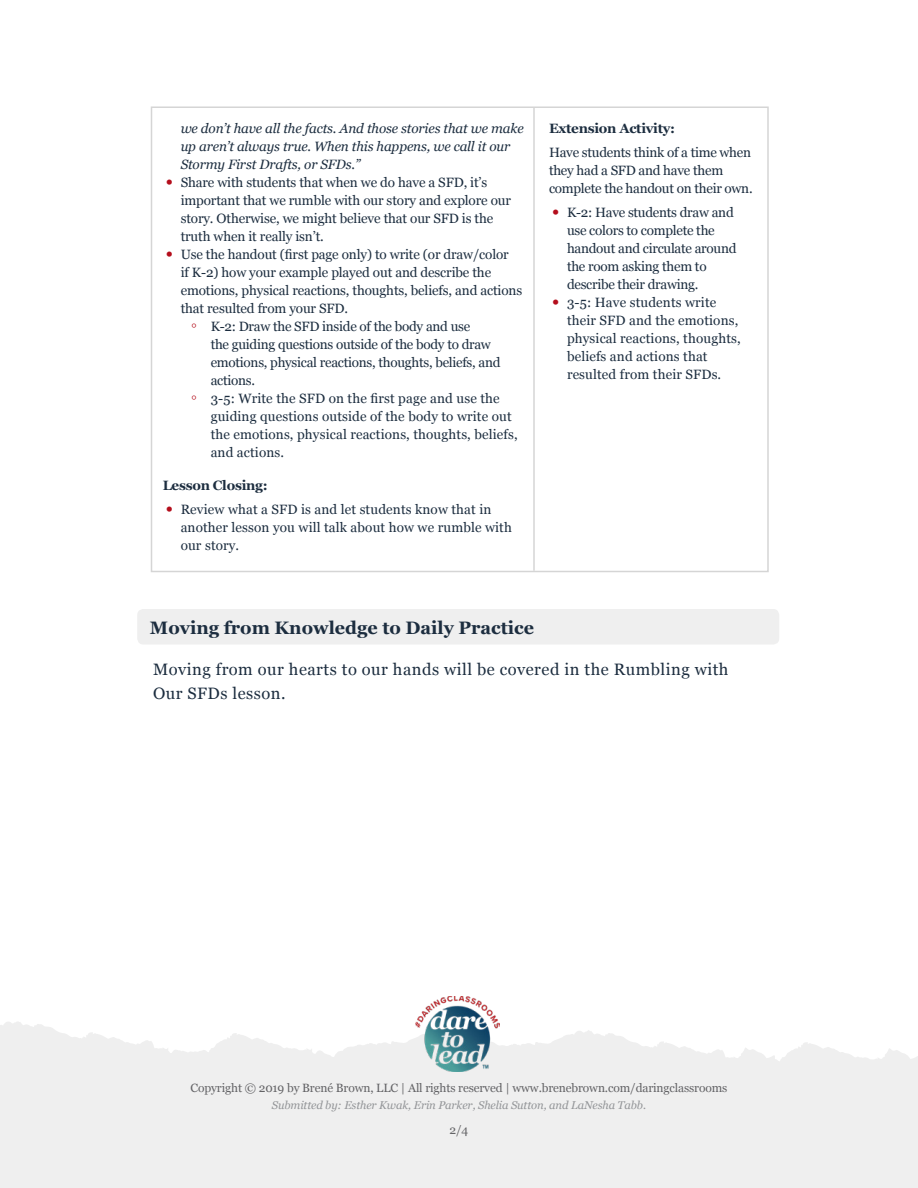
<style>
.page{position:relative;width:918px;height:1188px;background:#fff}
.page>*{position:absolute;margin:0;border:0;box-sizing:border-box;transform-origin:0 0}
.t1{font:700 18px "Georgia";color:#1c2d3f}
.t2{font:16.5px/24px "Georgia";letter-spacing:.03em;color:#1c2d3f}
.t3{font:13.5px/18px "Georgia";letter-spacing:-.01em;color:#1c2d3f}
.t4{font:13.5px/18px "Georgia";letter-spacing:.01em;color:#1c2d3f}
.t5{font:italic 13.5px/18px "Georgia";letter-spacing:-.01em;color:#1c2d3f}
.t6{font:700 13.5px "Georgia";letter-spacing:-.02em;color:#1c2d3f}
.t7{font:12px "Georgia";letter-spacing:-.01em;color:#636366}
.t8{font:italic 11.25px "Georgia";letter-spacing:-.01em;color:#939598}
.s1{font-weight:700;font-style:italic;font-size:16.5px;color:#b40e1c}
</style>
<div class="page">
<div style="left:151px;top:106px;width:618px;height:466px;background:#fff;border:2px solid #d5d5d5"></div>
<hr style="left:533px;top:107px;width:2px;height:464px;background:#d5d5d5">
<div style="left:137px;top:609px;width:642px;height:36px;background:#efefef;border-radius:6px"></div>
<svg style="left:0;top:1022px;width:918px;height:166px;fill:#efefef"></svg>
<img style="left:416px;top:996px;width:84px;height:76px">
<p class="t5" style="left:181px;top:119px;width:345px">we don’t have all the facts. And those stories that we make up aren’t always true. When this happens, we call it our<br>Stormy First Drafts, or SFDs.”</p>
<p class="t3" style="left:181px;top:173px;width:332px;text-indent:-15px"><span class="s1">•</span> Share with students that when we do have a SFD, it’s important that we rumble with our story and explore our story. Otherwise, we might believe that our SFD is the truth when it really isn’t.</p>
<p class="t3" style="left:181px;top:245px;width:343px;text-indent:-15px"><span class="s1">•</span> Use the handout (first page only) to write (or draw/color<br>if K-2) how your example played out and describe the emotions, physical reactions, thoughts, beliefs, and actions that resulted from your SFD.</p>
<p class="t3" style="left:211px;top:317px;width:291px;text-indent:-20px"><span class="s1">◦</span> K-2: Draw the SFD inside of the body and use<br>the guiding questions outside of the body to draw emotions, physical reactions, thoughts, beliefs, and actions.</p>
<p class="t4" style="left:211px;top:389px;width:309px;text-indent:-20px"><span class="s1">◦</span> 3-5: Write the SFD on the first page and use the guiding questions outside of the body to write out the emotions, physical reactions, thoughts, beliefs, and actions.</p>
<p class="t6" style="left:163px;top:475px;width:107px">Lesson Closing:</p>
<p class="t4" style="left:181px;top:500px;width:333px;text-indent:-15px"><span class="s1">•</span> Review what a SFD is and let students know that in another lesson you will talk about how we rumble with our story.</p>
<p class="t6" style="left:549px;top:118px;width:128px">Extension Activity:</p>
<p class="t3" style="left:549px;top:143px;width:205px">Have students think of a time when they had a SFD and have them complete the handout on their own.</p>
<p class="t3" style="left:567px;top:203px;width:171px;text-indent:-15px"><span class="s1">•</span> K-2: Have students draw and use colors to complete the handout and circulate around the room asking them to describe their drawing.</p>
<p class="t4" style="left:567px;top:293px;width:175px;text-indent:-15px"><span class="s1">•</span> 3-5: Have students write their SFD and the emotions, physical reactions, thoughts, beliefs and actions that resulted from their SFDs.</p>
<p class="t1" style="left:150px;top:615px;width:386px">Moving from Knowledge to Daily Practice</p>
<p class="t2" style="left:153px;top:657px;width:577px">Moving from our hearts to our hands will be covered in the Rumbling with<br>Our SFDs lesson.</p>
<p class="t7" style="left:191px;top:1079px;width:538px">Copyright © 2019 by Brené Brown, LLC | All rights reserved | www.brenebrown.com/daringclassrooms</p>
<p class="t8" style="left:272px;top:1097px;width:376px">Submitted by: Esther Kwak, Erin Parker, Shelia Sutton, and LaNesha Tabb.</p>
<p class="t7" style="left:450px;top:1121px;width:20px">2/4</p>
</div>
